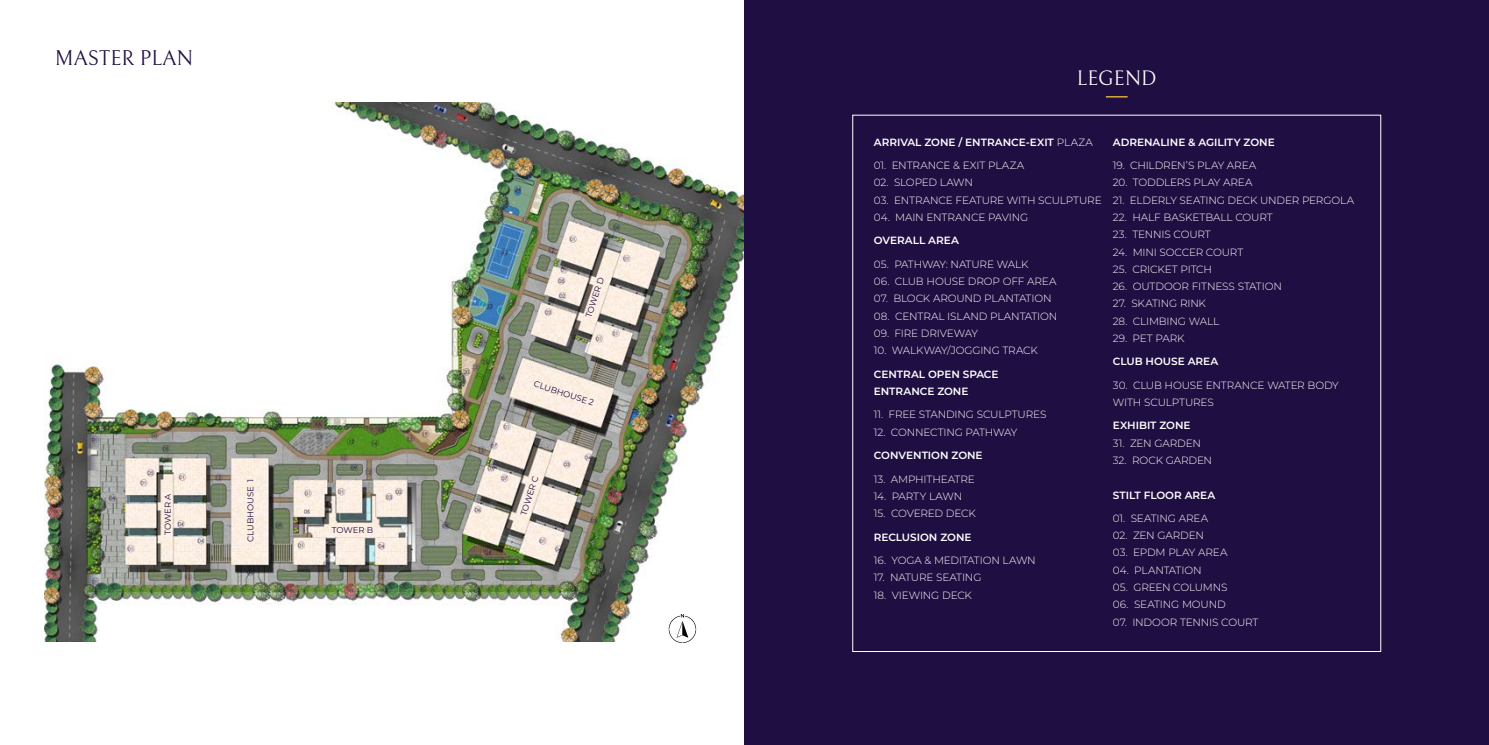
<style>
.page{position:relative;width:1489px;height:745px;background:#fff}
.page>*{position:absolute;margin:0;border:0;box-sizing:border-box;transform-origin:0 0}
.t1{font:21px "Bellefair";color:#1f0e41}
.t2{font:20.65px "Bellefair";color:#fff}
.t3{font:300 10.5px/17.2px "Montserrat";letter-spacing:-.015em;color:#fff}
.t4{font:600 10.5px/17.2px "Montserrat";letter-spacing:-.005em;color:#fff}
.t5{font:8.49px "Montserrat";color:#1f0e41}
.s1{font-weight:300}
</style>
<div class="page">
<img style="left:45px;top:102px;width:699px;height:539px">
<svg style="left:668px;top:613px;width:28px;height:29px"></svg>
<div style="left:744px;top:0;width:744px;height:744px;background:#1f0e41"></div>
<svg style="left:1105px;top:96px;width:22px;height:1px"></svg>
<h1 class="t1" style="left:55px;top:47px;width:140px">MASTER PLAN</h1>
<p class="t5" style="left:162px;top:534px;width:43px;rotate:-90deg">TOWER A</p>
<p class="t5" style="left:245px;top:541px;width:65px;rotate:-90deg">CLUBHOUSE 1</p>
<p class="t5" style="left:332px;top:524px;width:43px">TOWER B</p>
<p class="t5" style="left:583px;top:315px;width:43px;rotate:-72deg">TOWER D</p>
<p class="t5" style="left:536px;top:378px;width:64px;rotate:18deg">CLUBHOUSE 2</p>
<p class="t5" style="left:517px;top:513px;width:43px;rotate:-72deg">TOWER C</p>
<h2 class="t2" style="left:1076px;top:67px;width:81px">LEGEND</h2>
<p class="t4" style="left:873px;top:133px;width:220px">ARRIVAL ZONE / ENTRANCE-EXIT <span class="s1">PLAZA</span></p>
<p class="t3" style="left:873px;top:156px;width:152px">01. ENTRANCE &amp; EXIT PLAZA</p>
<p class="t3" style="left:873px;top:174px;width:101px">02. SLOPED LAWN</p>
<p class="t3" style="left:873px;top:191px;width:229px">03. ENTRANCE FEATURE WITH SCULPTURE</p>
<p class="t3" style="left:873px;top:208px;width:156px">04. MAIN ENTRANCE PAVING</p>
<p class="t4" style="left:873px;top:231px;width:86px">OVERALL AREA</p>
<p class="t3" style="left:873px;top:255px;width:156px">05. PATHWAY: NATURE WALK</p>
<p class="t3" style="left:873px;top:272px;width:184px">06. CLUB HOUSE DROP OFF AREA</p>
<p class="t3" style="left:873px;top:289px;width:179px">07. BLOCK AROUND PLANTATION</p>
<p class="t3" style="left:873px;top:307px;width:185px">08. CENTRAL ISLAND PLANTATION</p>
<p class="t3" style="left:873px;top:324px;width:106px">09. FIRE DRIVEWAY</p>
<p class="t3" style="left:873px;top:341px;width:165px">10. WALKWAY/JOGGING TRACK</p>
<p class="t4" style="left:873px;top:364px;width:126px">CENTRAL OPEN SPACE<br>ENTRANCE ZONE</p>
<p class="t3" style="left:873px;top:405px;width:174px">11. FREE STANDING SCULPTURES</p>
<p class="t3" style="left:873px;top:422px;width:145px">12. CONNECTING PATHWAY</p>
<p class="t4" style="left:873px;top:446px;width:110px">CONVENTION ZONE</p>
<p class="t3" style="left:873px;top:469px;width:102px">13. AMPHITHEATRE</p>
<p class="t3" style="left:873px;top:487px;width:90px">14. PARTY LAWN</p>
<p class="t3" style="left:873px;top:504px;width:103px">15. COVERED DECK</p>
<p class="t4" style="left:873px;top:527px;width:99px">RECLUSION ZONE</p>
<p class="t3" style="left:873px;top:551px;width:163px">16. YOGA &amp; MEDITATION LAWN</p>
<p class="t3" style="left:873px;top:568px;width:109px">17. NATURE SEATING</p>
<p class="t3" style="left:873px;top:585px;width:100px">18. VIEWING DECK</p>
<p class="t4" style="left:1112px;top:133px;width:163px">ADRENALINE &amp; AGILITY ZONE</p>
<p class="t3" style="left:1112px;top:156px;width:145px">19. CHILDREN’S PLAY AREA</p>
<p class="t3" style="left:1112px;top:174px;width:141px">20. TODDLERS PLAY AREA</p>
<p class="t3" style="left:1112px;top:191px;width:243px">21. ELDERLY SEATING DECK UNDER PERGOLA</p>
<p class="t3" style="left:1112px;top:208px;width:161px">22. HALF BASKETBALL COURT</p>
<p class="t3" style="left:1112px;top:225px;width:99px">23. TENNIS COURT</p>
<p class="t3" style="left:1112px;top:243px;width:132px">24. MINI SOCCER COURT</p>
<p class="t3" style="left:1112px;top:260px;width:101px">25. CRICKET PITCH</p>
<p class="t3" style="left:1112px;top:277px;width:170px">26. OUTDOOR FITNESS STATION</p>
<p class="t3" style="left:1112px;top:294px;width:95px">27. SKATING RINK</p>
<p class="t3" style="left:1112px;top:311px;width:108px">28. CLIMBING WALL</p>
<p class="t3" style="left:1112px;top:329px;width:73px">29. PET PARK</p>
<p class="t4" style="left:1112px;top:352px;width:107px">CLUB HOUSE AREA</p>
<p class="t3" style="left:1112px;top:376px;width:227px">30. CLUB HOUSE ENTRANCE WATER BODY<br>WITH SCULPTURES</p>
<p class="t4" style="left:1112px;top:416px;width:79px">EXHIBIT ZONE</p>
<p class="t3" style="left:1112px;top:434px;width:89px">31. ZEN GARDEN</p>
<p class="t3" style="left:1112px;top:451px;width:101px">32. ROCK GARDEN</p>
<p class="t4" style="left:1112px;top:485px;width:104px">STILT FLOOR AREA</p>
<p class="t3" style="left:1112px;top:509px;width:97px">01. SEATING AREA</p>
<p class="t3" style="left:1112px;top:526px;width:93px">02. ZEN GARDEN</p>
<p class="t3" style="left:1112px;top:543px;width:116px">03. EPDM PLAY AREA</p>
<p class="t3" style="left:1112px;top:560px;width:90px">04. PLANTATION</p>
<p class="t3" style="left:1112px;top:578px;width:116px">05. GREEN COLUMNS</p>
<p class="t3" style="left:1112px;top:595px;width:114px">06. SEATING MOUND</p>
<p class="t3" style="left:1112px;top:612px;width:147px">07. INDOOR TENNIS COURT</p>
</div>
